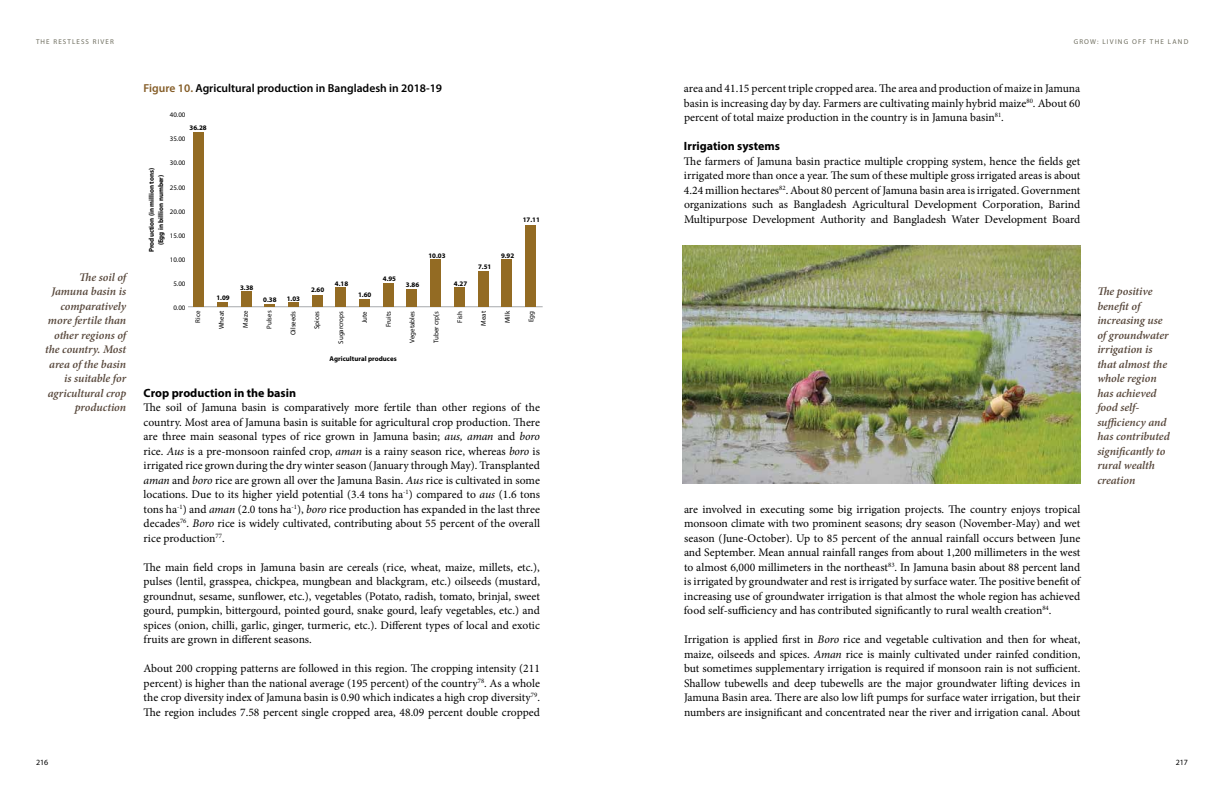
<style>
.page{position:relative;width:1224px;height:792px;background:#fff}
.page>*{position:absolute;margin:0;border:0;box-sizing:border-box;transform-origin:0 0}
.t1{font:700 12px "Myriad Pro";color:#000}
.t2{font:11.6px/14.5px "Minion Pro";color:#000;text-align:justify}
.t3{font:italic 600 11.6px/14.5px "Minion Pro";letter-spacing:-.005em;color:#57473b}
.t4{font:600 11.6px "Myriad Pro";color:#000}
.t5{font:8px "Myriad Pro";color:#000}
.t6{font:7px "Myriad Pro";letter-spacing:.18em;color:#6e6d5e}
.t7{font:7px "Myriad Pro";letter-spacing:.16em;color:#6e6d5e}
.t8{font:6.9px "Myriad Pro";color:#000}
.t9{font:700 6.9px/9.2px "Myriad Pro";color:#000;text-align:center}
.s1{color:#845c26}
.s2{font-style:italic}
</style>
<div class="page">
<hr style="left:188px;top:306px;width:355px;height:1px;background:#a7a9ac">
<div style="left:525px;top:225px;width:11px;height:82px;background:#936b23"></div>
<div style="left:501px;top:259px;width:11px;height:48px;background:#936b23"></div>
<div style="left:478px;top:271px;width:11px;height:36px;background:#936b23"></div>
<div style="left:454px;top:287px;width:11px;height:20px;background:#936b23"></div>
<div style="left:430px;top:259px;width:11px;height:48px;background:#936b23"></div>
<div style="left:407px;top:289px;width:10px;height:18px;background:#936b23"></div>
<div style="left:383px;top:283px;width:11px;height:24px;background:#936b23"></div>
<div style="left:359px;top:300px;width:11px;height:7px;background:#936b23"></div>
<div style="left:335px;top:287px;width:11px;height:20px;background:#936b23"></div>
<div style="left:312px;top:295px;width:11px;height:12px;background:#936b23"></div>
<div style="left:288px;top:302px;width:11px;height:5px;background:#936b23"></div>
<svg style="left:264px;top:305px;width:11px;height:2px"></svg>
<div style="left:241px;top:292px;width:11px;height:15px;background:#936b23"></div>
<div style="left:217px;top:302px;width:11px;height:5px;background:#936b23"></div>
<div style="left:193px;top:133px;width:11px;height:174px;background:#936b23"></div>
<img style="left:683px;top:246px;width:397px;height:238px">
<p class="t7" style="left:36px;top:37px;width:79px">THE RESTLESS RIVER</p>
<p class="t6" style="left:1074px;top:37px;width:116px">GROW: LIVING OFF THE LAND</p>
<p class="t3" style="left:45px;top:269px;width:82px;text-align:right">The soil of<br>Jamuna basin is comparatively more fertile than other regions of the country. Most area of the basin is suitable for agricultural crop production</p>
<p class="t4" style="left:144px;top:81px;width:300px"><span class="s1">Figure 10.</span> Agricultural production in Bangladesh in 2018-19</p>
<p class="t8" style="left:170px;top:111px;width:17px">40.00</p>
<p class="t9" style="left:190px;top:122px;width:19px">36.28</p>
<p class="t8" style="left:170px;top:135px;width:17px">35.00</p>
<p class="t8" style="left:170px;top:159px;width:17px">30.00</p>
<p class="t9" style="left:147px;top:252px;width:86px;rotate:-90deg">Production (in million tons) (Egg in billion number)</p>
<p class="t8" style="left:170px;top:183px;width:17px">25.00</p>
<p class="t8" style="left:170px;top:207px;width:17px">20.00</p>
<p class="t8" style="left:170px;top:231px;width:17px">15.00</p>
<p class="t8" style="left:170px;top:255px;width:17px">10.00</p>
<p class="t8" style="left:173px;top:279px;width:14px">5.00</p>
<p class="t8" style="left:173px;top:303px;width:14px">0.00</p>
<p class="t9" style="left:523px;top:215px;width:19px">17.11</p>
<p class="t9" style="left:216px;top:292px;width:15px">1.09</p>
<p class="t9" style="left:240px;top:283px;width:15px">3.38</p>
<p class="t9" style="left:263px;top:295px;width:15px">0.38</p>
<p class="t9" style="left:287px;top:294px;width:15px">1.03</p>
<p class="t9" style="left:311px;top:285px;width:15px">2.60</p>
<p class="t9" style="left:335px;top:278px;width:15px">4.18</p>
<p class="t9" style="left:358px;top:290px;width:15px">1.60</p>
<p class="t9" style="left:383px;top:274px;width:15px">4.95</p>
<p class="t9" style="left:406px;top:280px;width:15px">3.86</p>
<p class="t9" style="left:428px;top:250px;width:19px">10.03</p>
<p class="t9" style="left:454px;top:278px;width:15px">4.27</p>
<p class="t9" style="left:478px;top:262px;width:15px">7.51</p>
<p class="t9" style="left:501px;top:250px;width:15px">9.92</p>
<p class="t8" style="left:194px;top:323px;width:13px;rotate:-90deg">Rice</p>
<p class="t8" style="left:217px;top:329px;width:20px;rotate:-90deg">Wheat</p>
<p class="t8" style="left:241px;top:328px;width:18px;rotate:-90deg">Maize</p>
<p class="t8" style="left:265px;top:329px;width:20px;rotate:-90deg">Pulses</p>
<p class="t8" style="left:289px;top:335px;width:26px;rotate:-90deg">Oilseeds</p>
<p class="t8" style="left:313px;top:329px;width:20px;rotate:-90deg">Spices</p>
<p class="t8" style="left:336px;top:344px;width:34px;rotate:-90deg">Sugarcrops</p>
<p class="t8" style="left:360px;top:323px;width:14px;rotate:-90deg">Jute</p>
<p class="t8" style="left:384px;top:327px;width:18px;rotate:-90deg">Fruits</p>
<p class="t8" style="left:408px;top:343px;width:34px;rotate:-90deg">Vegetables</p>
<p class="t8" style="left:432px;top:343px;width:34px;rotate:-90deg">Tuber crp[s</p>
<p class="t8" style="left:456px;top:323px;width:13px;rotate:-90deg">Fish</p>
<p class="t8" style="left:479px;top:326px;width:16px;rotate:-90deg">Meat</p>
<p class="t8" style="left:503px;top:323px;width:14px;rotate:-90deg">Milk</p>
<p class="t8" style="left:527px;top:322px;width:13px;rotate:-90deg">Egg</p>
<p class="t9" style="left:330px;top:354px;width:69px">Agricultural produces</p>
<p class="t1" style="left:144px;top:385px;width:154px">Crop production in the basin</p>
<p class="t2" style="left:144px;top:400px;width:398px">The soil of Jamuna basin is comparatively more fertile than other regions of the country. Most area of Jamuna basin is suitable for agricultural crop production. There are three main seasonal types of rice grown in Jamuna basin; <span class="s2">aus, aman</span> and <span class="s2">boro </span>rice. <span class="s2">Aus</span> is a pre-monsoon rainfed crop, <span class="s2">aman</span> is a rainy season rice, whereas <span class="s2">boro</span> is irrigated rice grown during the dry winter season (January through May). Transplanted <span class="s2">aman</span> and <span class="s2">boro</span> rice are grown all over the Jamuna Basin. <span class="s2">Aus</span> rice is cultivated in some locations. Due to its higher yield potential (3.4 tons ha<sup>-1</sup>) compared to <span class="s2">aus</span> (1.6 tons tons ha<sup>-1</sup>) and <span class="s2">aman</span> (2.0 tons ha<sup>-1</sup>), <span class="s2">boro</span> rice production has expanded in the last three decades<sup>76</sup>. <span class="s2">Boro</span> rice is widely cultivated, contributing about 55 percent of the overall rice production<sup>77</sup>.</p>
<p class="t2" style="left:144px;top:560px;width:398px">The main field crops in Jamuna basin are cereals (rice, wheat, maize, millets, etc.), pulses (lentil, grasspea, chickpea, mungbean and blackgram, etc.) oilseeds (mustard, groundnut, sesame, sunflower, etc.), vegetables (Potato, radish, tomato, brinjal, sweet gourd, pumpkin, bittergourd, pointed gourd, snake gourd, leafy vegetables, etc.) and spices (onion, chilli, garlic, ginger, turmeric, etc.). Different types of local and exotic fruits are grown in different seasons.</p>
<p class="t2" style="left:144px;top:661px;width:398px">About 200 cropping patterns are followed in this region. The cropping intensity (211 percent) is higher than the national average (195 percent) of the country<sup>78</sup>. As a whole the crop diversity index of Jamuna basin is 0.90 which indicates a high crop diversity<sup>79</sup>.<br>The region includes 7.58 percent single cropped area, 48.09 percent double cropped</p>
<p class="t2" style="left:684px;top:81px;width:398px">area and 41.15 percent triple cropped area. The area and production of maize in Jamuna basin is increasing day by day. Farmers are cultivating mainly hybrid maize<sup>80</sup>. About 60 percent of total maize production in the country is in Jamuna basin<sup>81</sup>.</p>
<p class="t1" style="left:684px;top:138px;width:97px">Irrigation systems</p>
<p class="t2" style="left:684px;top:154px;width:398px">The farmers of Jamuna basin practice multiple cropping system, hence the fields get irrigated more than once a year. The sum of these multiple gross irrigated areas is about 4.24 million hectares<sup>82</sup>. About 80 percent of Jamuna basin area is irrigated. Government organizations such as Bangladesh Agricultural Development Corporation, Barind Multipurpose Development Authority and Bangladesh Water Development Board</p>
<p class="t2" style="left:684px;top:502px;width:398px">are involved in executing some big irrigation projects. The country enjoys tropical monsoon climate with two prominent seasons; dry season (November-May) and wet season (June-October). Up to 85 percent of the annual rainfall occurs between June and September. Mean annual rainfall ranges from about 1,200 millimeters in the west to almost 6,000 millimeters in the northeast<sup>83</sup>. In Jamuna basin about 88 percent land is irrigated by groundwater and rest is irrigated by surface water. The positive benefit of increasing use of groundwater irrigation is that almost the whole region has achieved food self-sufficiency and has contributed significantly to rural wealth creation<sup>84</sup>.</p>
<p class="t2" style="left:684px;top:632px;width:398px">Irrigation is applied first in <span class="s2">Boro</span> rice and vegetable cultivation and then for wheat, maize, oilseeds and spices. <span class="s2">Aman</span> rice is mainly cultivated under rainfed condition, but sometimes supplementary irrigation is required if monsoon rain is not sufficient.<br>Shallow tubewells and deep tubewells are the major groundwater lifting devices in Jamuna Basin area. There are also low lift pumps for surface water irrigation, but their numbers are insignificant and concentrated near the river and irrigation canal. About</p>
<p class="t3" style="left:1097px;top:284px;width:74px">The positive benefit of increasing use of groundwater irrigation is that almost the whole region has achieved food self&shy;sufficiency and has contributed significantly to rural wealth creation</p>
<p class="t5" style="left:36px;top:757px;width:14px">216</p>
<p class="t5" style="left:1176px;top:757px;width:14px">217</p>
</div>
